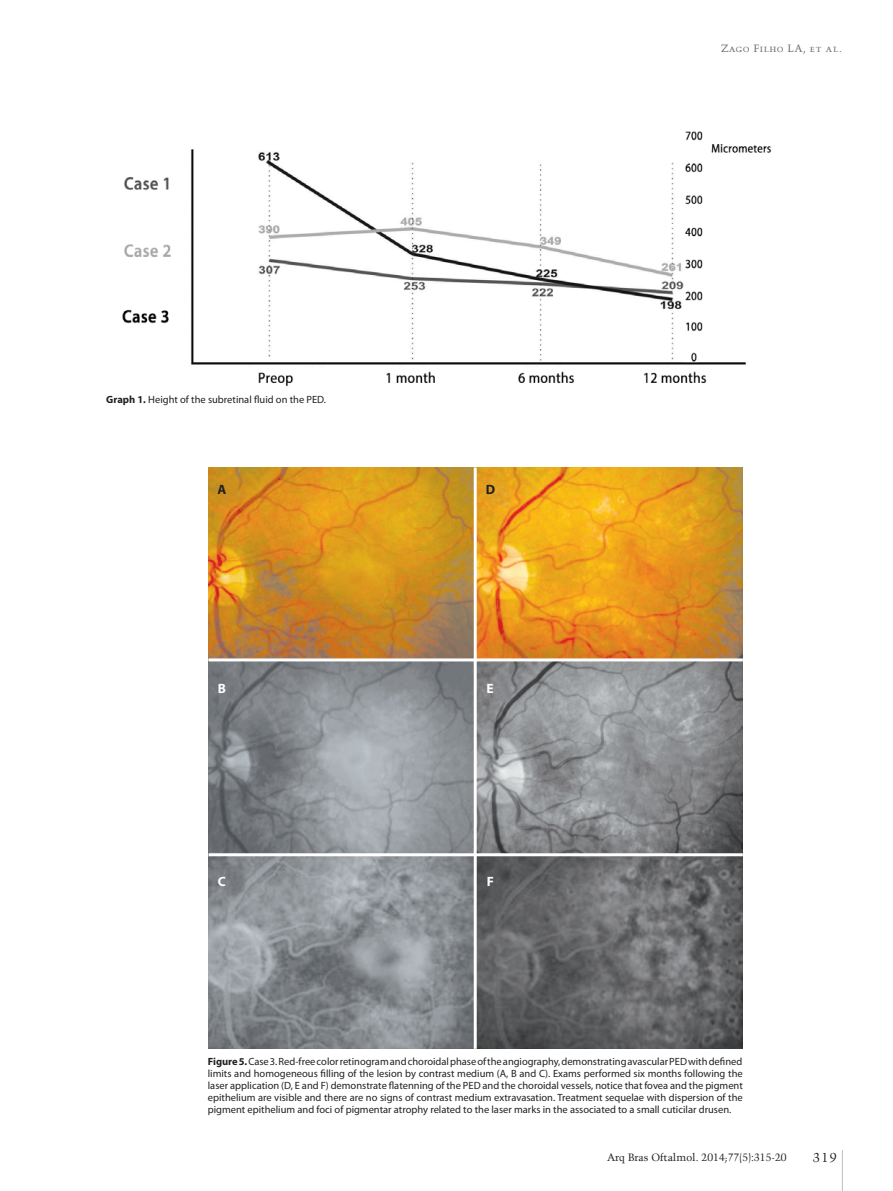
<style>
.page{position:relative;width:893px;height:1191px;background:#fff}
.page>*{position:absolute;margin:0;border:0;box-sizing:border-box;transform-origin:0 0}
.t1{font:700 13.5px "Myriad Pro";color:#fff}
.t2{font:700 13.5px "Myriad Pro";color:#231f20}
.t3{font:12.75px "Trump Mediaeval LT Std";color:#231f20}
.t4{font:10.5px/12px "Myriad Pro";color:#231f20;text-align:justify}
.t5{font:10.5px "Trump Mediaeval LT Std";color:#231f20}
.t6{font:10.5px "Trump Mediaeval LT Std";letter-spacing:.04em;color:#6c6d70}
.s1{font-weight:700}
</style>
<div class="page">
<hr style="left:842px;top:1150px;width:1px;height:41px;background:#bcbdc0">
<img style="left:122px;top:131px;width:650px;height:255px">
<img style="left:209px;top:467px;width:534px;height:581px">
<hr style="left:474px;top:468px;width:3px;height:580px;background:#fff">
<hr style="left:209px;top:658px;width:534px;height:3px;background:#fff">
<hr style="left:209px;top:853px;width:534px;height:3px;background:#fff">
<p class="t6" style="left:721px;top:42px;width:122px">Zago Filho LA, et al.</p>
<p class="t4" style="left:106px;top:393px;width:221px"><span class="s1">Graph 1.</span> Height of the subretinal fluid on the PED.</p>
<p class="t2" style="left:218px;top:480px;width:10px">A</p>
<p class="t2" style="left:486px;top:480px;width:11px">D</p>
<p class="t1" style="left:218px;top:679px;width:10px">B</p>
<p class="t1" style="left:487px;top:679px;width:9px">E</p>
<p class="t1" style="left:218px;top:872px;width:10px">C</p>
<p class="t1" style="left:487px;top:872px;width:9px">F</p>
<p class="t4" style="left:208px;top:1055px;width:536px"><span class="s1">Figure 5.</span> Case 3. Red-free color retinogram and choroidal phase of the angiography, demonstrating avascular PED with defined limits and homogeneous filling of the lesion by contrast medium (A, B and C). Exams performed six months following the laser application (D, E and F) demonstrate flatenning of the PED and the choroidal vessels, notice that fovea and the pigment epithelium are visible and there are no signs of contrast medium extravasation. Treatment sequelae with dispersion of the pigment epithelium and foci of pigmentar atrophy related to the laser marks in the associated to a small cuticilar drusen.</p>
<p class="t5" style="left:607px;top:1151px;width:181px">Arq Bras Oftalmol. 2014;77(5):315-20</p>
<p class="t3" style="left:813px;top:1149px;width:25px">319</p>
</div>
